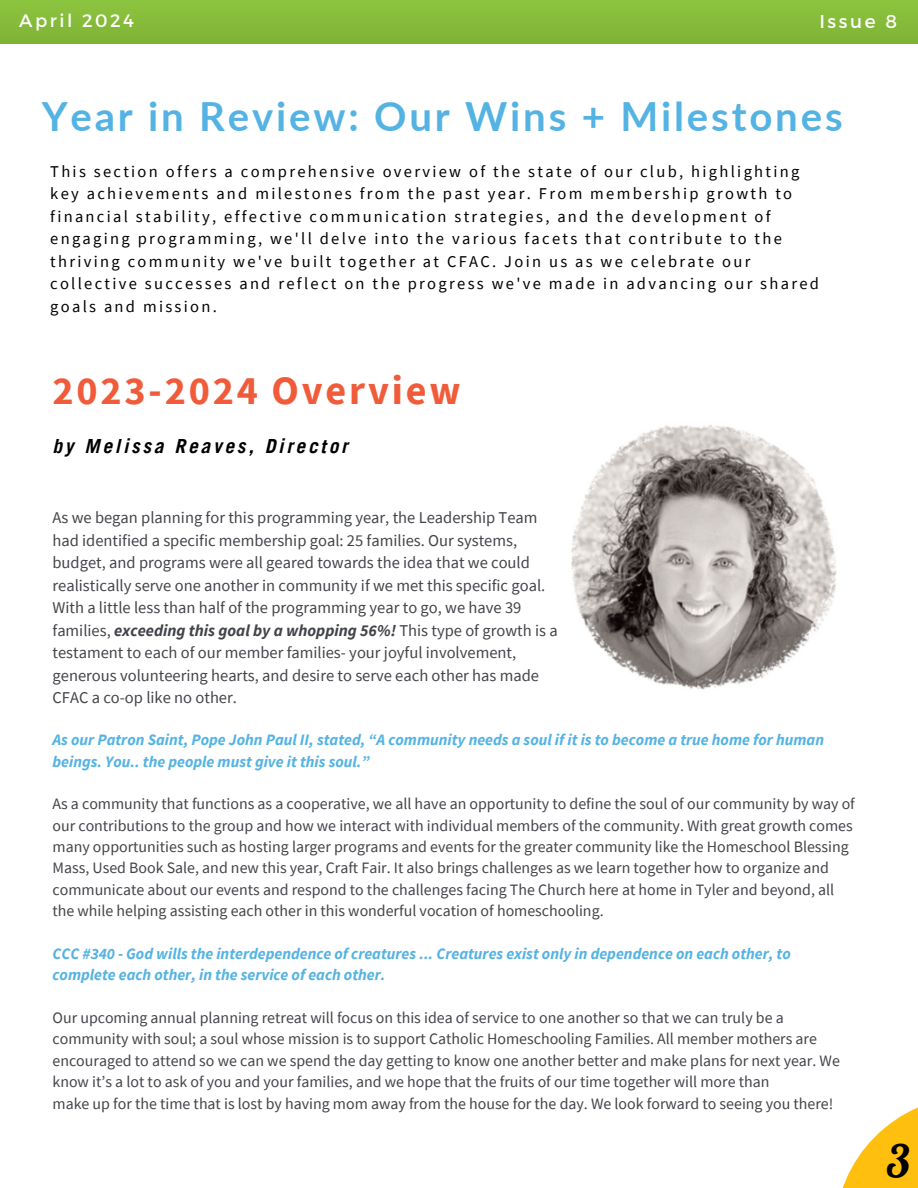
<style>
.page{position:relative;width:918px;height:1188px;background:#fff}
.page>*{position:absolute;margin:0;border:0;box-sizing:border-box;transform-origin:0 0}
.t1{font:45px "Lobster";color:#000}
.t2{font:700 40.2px "Lato";letter-spacing:.07em;color:#54b3e3}
.t3{font:700 40.2px "Source Sans Pro";letter-spacing:.07em;color:#f05b3a}
.t4{font:italic 700 19.5px "Trade Gothic LT Pro";letter-spacing:.14em;color:#000}
.t5{font:18.45px "Montserrat";letter-spacing:.14em;color:#fff}
.t6{font:18px "Montserrat";letter-spacing:.14em;color:#fff}
.t7{font:16.5px/22.5px "Source Sans Pro";color:#424449}
.t8{font:16.5px/22.5px "Source Sans Pro";letter-spacing:.14em;color:#000}
.t9{font:15.9px/21.3px "Source Sans Pro";color:#424449}
.t10{font:italic 700 15.9px/21.3px "Source Sans Pro";color:#54b3e3}
.s1{font-weight:700;font-style:italic}
</style>
<div class="page">
<div style="left:0;top:0;width:918px;height:43px;background:#86bb3a"></div>
<svg style="left:842px;top:1107px;width:76px;height:81px;fill:#ffbf0f"></svg>
<img style="left:571px;top:425px;width:266px;height:265px">
<p class="t6" style="left:19px;top:9px;width:116px">April 2024</p>
<p class="t5" style="left:819px;top:9px;width:79px">Issue 8</p>
<h2 class="t2" style="left:42px;top:91px;width:802px">Year in Review: Our Wins + Milestones</h2>
<p class="t8" style="left:50px;top:160px;width:770px">This section offers a comprehensive overview of the state of our club, highlighting key achievements and milestones from the past year. From membership growth to financial stability, effective communication strategies, and the development of engaging programming, we'll delve into the various facets that contribute to the thriving community we've built together at CFAC. Join us as we celebrate our collective successes and reflect on the progress we've made in advancing our shared goals and mission.</p>
<h2 class="t3" style="left:53px;top:365px;width:410px">2023-2024 Overview</h2>
<p class="t4" style="left:53px;top:439px;width:297px">by Melissa Reaves, Director</p>
<p class="t7" style="left:53px;top:506px;width:507px">As we began planning for this programming year, the Leadership Team had identified a specific membership goal: 25 families. Our systems, budget, and programs were all geared towards the idea that we could realistically serve one another in community if we met this specific goal.<br>With a little less than half of the programming year to go, we have 39 families, <span class="s1">exceeding this goal by a whopping 56%!</span> This type of growth is a testament to each of our member families- your joyful involvement, generous volunteering hearts, and desire to serve each other has made CFAC a co-op like no other.</p>
<p class="t10" style="left:53px;top:729px;width:773px">As our Patron Saint, Pope John Paul II, stated, “A community needs a soul if it is to become a true home for human beings. You.. the people must give it this soul.”</p>
<p class="t9" style="left:53px;top:793px;width:804px">As a community that functions as a cooperative, we all have an opportunity to define the soul of our community by way of our contributions to the group and how we interact with individual members of the community. With great growth comes many opportunities such as hosting larger programs and events for the greater community like the Homeschool Blessing Mass, Used Book Sale, and new this year, Craft Fair. It also brings challenges as we learn together how to organize and communicate about our events and respond to the challenges facing The Church here at home in Tyler and beyond, all the while helping assisting each other in this wonderful vocation of homeschooling.</p>
<p class="t10" style="left:53px;top:943px;width:740px">CCC #340 - God wills the interdependence of creatures ... Creatures exist only in dependence on each other, to complete each other, in the service of each other.</p>
<p class="t9" style="left:53px;top:1007px;width:789px">Our upcoming annual planning retreat will focus on this idea of service to one another so that we can truly be a community with soul; a soul whose mission is to support Catholic Homeschooling Families. All member mothers are encouraged to attend so we can we spend the day getting to know one another better and make plans for next year. We know it’s a lot to ask of you and your families, and we hope that the fruits of our time together will more than<br>make up for the time that is lost by having mom away from the house for the day. We look forward to seeing you there!</p>
<h1 class="t1" style="left:887px;top:1133px;width:25px">3</h1>
</div>
